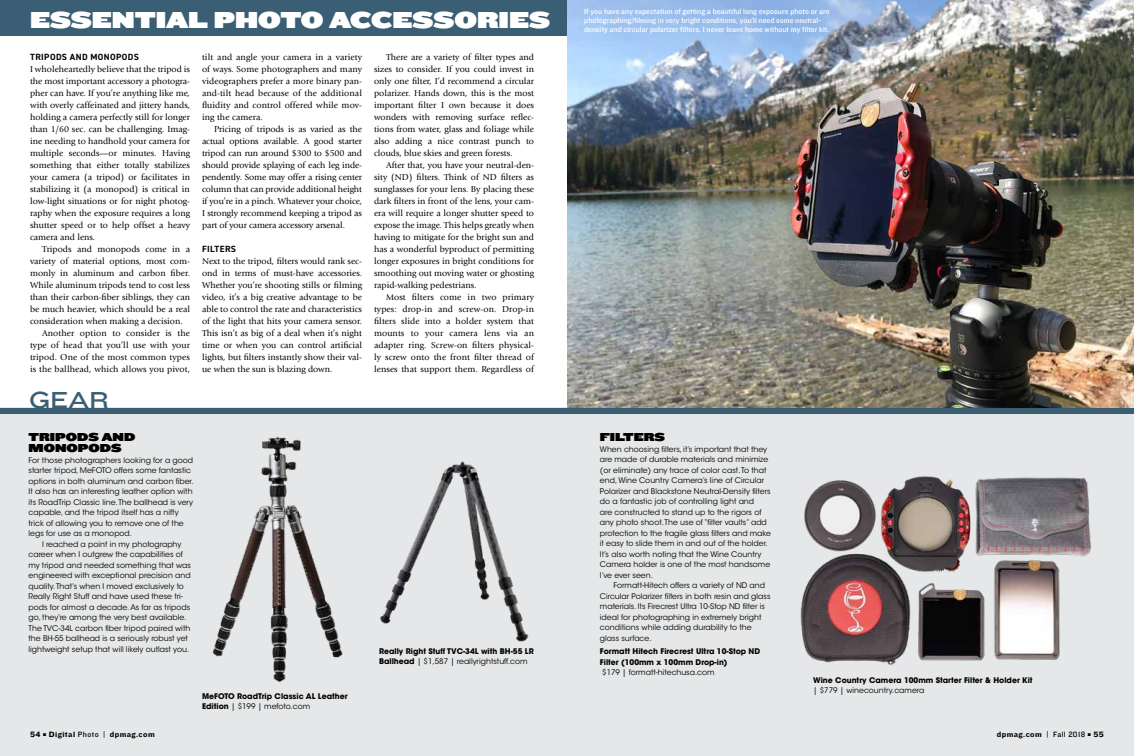
<style>
.page{position:relative;width:1134px;height:756px;background:#fff}
.page>*{position:absolute;margin:0;border:0;box-sizing:border-box;transform-origin:0 0}
.t1{font:24px "Knockout HTF94 Ultmt Sumo";color:#fff}
.t2{font:24px "Knockout HTF34 Junior Sumo";color:#3a5f73}
.t3{font:12px/11px "Knockout HTF94 Ultmt Sumo";color:#000}
.t4{font:9px/12px "Giovanni Std";color:#000;text-align:justify}
.t5{font:700 9px "DIN2014";letter-spacing:.04em;color:#000}
.t6{font:8px/9px "Knockout HTF31 Junior Middlewt";color:#fff}
.t7{font:8px "Knockout HTF52 Cruiserweight";letter-spacing:.05em;color:#000}
.t8{font:7.8px/10.5px "ITC Avant Garde Std";color:#000}
.t9{font:700 7.8px/10.5px "ITC Avant Garde Std";color:#000}
.s1{font-weight:400}
.s2{font-family:"Knockout HTF31 Junior Middlewt"}
</style>
<div class="page">
<div style="left:0;top:408px;width:1134px;height:348px;background:#e6e7e8"></div>
<div style="left:0;top:0;width:1134px;height:36px;background:#3a5e73"></div>
<img style="left:567px;top:0;width:567px;height:408px">
<div style="left:0;top:408px;width:1134px;height:6px;background:#3a5f73"></div>
<img style="left:212px;top:437px;width:131px;height:245px">
<img style="left:380px;top:461px;width:149px;height:181px">
<img style="left:800px;top:476px;width:291px;height:189px">
<h1 class="t1" style="left:30px;top:6px;width:521px">ESSENTIAL PHOTO ACCESSORIES</h1>
<p class="t5" style="left:30px;top:51px;width:110px">TRIPODS AND MONOPODS</p>
<p class="t4" style="left:30px;top:63px;width:162px">I wholeheartedly believe that the tripod is the most important accessory a photogra&shy;pher can have. If you’re anything like me, with overly caffeinated and jittery hands, holding a camera perfectly still for longer than 1/60 sec. can be challenging. Imag&shy;ine needing to handhold your camera for multiple seconds—or minutes. Having something that either totally stabilizes your camera (a tripod) or facilitates in stabilizing it (a monopod) is critical in low-light situations or for night photog&shy;raphy when the exposure requires a long shutter speed or to help offset a heavy camera and lens.</p>
<p class="t4" style="left:42px;top:243px;width:149px">Tripods and monopods come in a</p>
<p class="t4" style="left:30px;top:255px;width:161px">variety of material options, most com-</p>
<p class="t4" style="left:30px;top:267px;width:161px">monly in aluminum and carbon fiber.</p>
<p class="t4" style="left:30px;top:279px;width:161px">While aluminum tripods tend to cost less</p>
<p class="t4" style="left:30px;top:291px;width:161px">than their carbon-fiber siblings, they can</p>
<p class="t4" style="left:30px;top:303px;width:161px">be much heavier, which should be a real</p>
<p class="t4" style="left:30px;top:315px;width:154px">consideration when making a decision.</p>
<p class="t4" style="left:42px;top:327px;width:149px">Another option to consider is the</p>
<p class="t4" style="left:30px;top:339px;width:161px">type of head that you’ll use with your</p>
<p class="t4" style="left:30px;top:351px;width:161px">tripod. One of the most common types</p>
<p class="t4" style="left:30px;top:363px;width:161px">is the ballhead, which allows you pivot,</p>
<p class="t4" style="left:374px;top:51px;width:161px;text-indent:12px">There are a variety of filter types and sizes to consider. If you could invest in only one filter, I’d recommend a circular polarizer. Hands down, this is the most important filter I own because it does wonders with removing surface reflec&shy;tions from water, glass and foliage while also adding a nice contrast punch to clouds, blue skies and green forests.</p>
<p class="t4" style="left:374px;top:159px;width:162px;text-indent:12px">After that, you have your neutral-den&shy;sity (ND) filters. Think of ND filters as sunglasses for your lens. By placing these dark filters in front of the lens, your cam&shy;era will require a longer shutter speed to expose the image. This helps greatly when having to mitigate for the bright sun and has a wonderful byproduct of permitting longer exposures in bright conditions for smoothing out moving water or ghosting rapid-walking pedestrians.</p>
<p class="t4" style="left:374px;top:291px;width:161px;text-indent:12px">Most filters come in two primary types: drop-in and screw-on. Drop-in filters slide into a holder system that mounts to your camera lens via an adapter ring. Screw-on filters physical&shy;ly screw onto the front filter thread of lenses that support them. Regardless of</p>
<p class="t4" style="left:202px;top:51px;width:162px">tilt and angle your camera in a variety of ways. Some photographers and many videographers prefer a more binary pan&shy;and-tilt head because of the additional fluidity and control offered while mov&shy;ing the camera.</p>
<p class="t4" style="left:202px;top:123px;width:162px;text-indent:12px">Pricing of tripods is as varied as the actual options available. A good starter tripod can run around $300 to $500 and should provide splaying of each leg inde&shy;pendently. Some may offer a rising center column that can provide additional height if you’re in a pinch. Whatever your choice, I strongly recommend keeping a tripod as part of your camera accessory arsenal.</p>
<p class="t5" style="left:202px;top:243px;width:36px">FILTERS</p>
<p class="t4" style="left:202px;top:255px;width:162px">Next to the tripod, filters would rank sec&shy;ond in terms of must-have accessories.<br>Whether you’re shooting stills or filming video, it’s a big creative advantage to be able to control the rate and characteristics of the light that hits your camera sensor.<br>This isn’t as big of a deal when it’s night time or when you can control artificial lights, but filters instantly show their val&shy;ue when the sun is blazing down.</p>
<h1 class="t2" style="left:29px;top:386px;width:81px">GEAR</h1>
<h2 class="t3" style="left:29px;top:432px;width:108px">TRIPODS AND<br>MONOPODS</h2>
<p class="t8" style="left:29px;top:455px;width:166px">For those photographers looking for a good</p>
<p class="t8" style="left:29px;top:465px;width:164px">starter tripod, MeFOTO offers some fantastic</p>
<p class="t8" style="left:29px;top:476px;width:167px">options in both aluminum and carbon fiber.</p>
<p class="t8" style="left:29px;top:486px;width:166px">It also has an interesting leather option with</p>
<p class="t8" style="left:29px;top:497px;width:166px">its RoadTrip Classic line. The ballhead is very</p>
<p class="t8" style="left:29px;top:507px;width:152px">capable, and the tripod itself has a nifty</p>
<p class="t8" style="left:29px;top:518px;width:157px">trick of allowing you to remove one of the</p>
<p class="t8" style="left:29px;top:529px;width:105px">legs for use as a monopod.</p>
<p class="t8" style="left:42px;top:539px;width:141px">I reached a point in my photography</p>
<p class="t8" style="left:29px;top:550px;width:156px">career when I outgrew the capabilities of</p>
<p class="t8" style="left:29px;top:560px;width:164px">my tripod and needed something that was</p>
<p class="t8" style="left:29px;top:571px;width:164px">engineered with exceptional precision and</p>
<p class="t8" style="left:29px;top:581px;width:157px">quality. That’s when I moved exclusively to</p>
<p class="t8" style="left:29px;top:592px;width:156px">Really Right Stuff and have used these tri-</p>
<p class="t8" style="left:29px;top:602px;width:163px">pods for almost a decade. As far as tripods</p>
<p class="t8" style="left:29px;top:613px;width:159px">go, they’re among the very best available.</p>
<p class="t8" style="left:29px;top:623px;width:163px">The TVC-34L carbon fiber tripod paired with</p>
<p class="t8" style="left:29px;top:634px;width:161px">the BH-55 ballhead is a seriously robust yet</p>
<p class="t8" style="left:29px;top:644px;width:162px">lightweight setup that will likely outlast you.</p>
<p class="t9" style="left:202px;top:690px;width:147px">MeFOTO RoadTrip Classic AL Leather<br>Edition <span class="s1">| $199 | mefoto.com</span></p>
<p class="t9" style="left:379px;top:646px;width:156px">Really Right Stuff TVC-34L with BH-55 LR<br>Ballhead <span class="s1">| $1,587 | reallyrightstuff.com</span></p>
<p class="t6" style="left:584px;top:7px;width:247px">If you have any expectation of getting a beautiful long exposure photo or are photographing/filming in very bright conditions, you’ll need some neutral&shy;density and circular polarizer filters. I never leave home without my filter kit.</p>
<h2 class="t3" style="left:600px;top:432px;width:67px">FILTERS</h2>
<p class="t8" style="left:600px;top:444px;width:173px">When choosing filters, it’s important that they are made of durable materials and minimize (or eliminate) any trace of color cast. To that end, Wine Country Camera’s line of Circular Polarizer and Blackstone Neutral-Density filters do a fantastic job of controlling light and<br>are constructed to stand up to the rigors of any photo shoot. The use of “filter vaults” add protection to the fragile glass filters and make it easy to slide them in and out of the holder.<br>It’s also worth noting that the Wine Country Camera holder is one of the most handsome I’ve ever seen.</p>
<p class="t8" style="left:600px;top:581px;width:172px;text-indent:14px">Formatt-Hitech offers a variety of ND and Circular Polarizer filters in both resin and glass materials. Its Firecrest Ultra 10-Stop ND filter is ideal for photographing in extremely bright conditions while adding durability to the glass surface.</p>
<p class="t9" style="left:600px;top:646px;width:162px">Formatt Hitech Firecrest Ultra 10-Stop ND<br>Filter (100mm x 100mm Drop-in)</p>
<p class="t8" style="left:602px;top:668px;width:114px">$179 | formatt-hitechusa.com</p>
<p class="t9" style="left:813px;top:675px;width:221px">Wine Country Camera 100mm Starter Filter &amp; Holder Kit</p>
<p class="t8" style="left:813px;top:685px;width:113px">| $779 | winecountry.camera</p>
<p class="t7" style="left:30px;top:730px;width:126px">54 ■ Digital <span class="s2">Photo |</span> dpmag.com</p>
<p class="t7" style="left:997px;top:730px;width:109px">dpmag.com <span class="s2">| Fall 2018</span> ■ 55</p>
</div>
